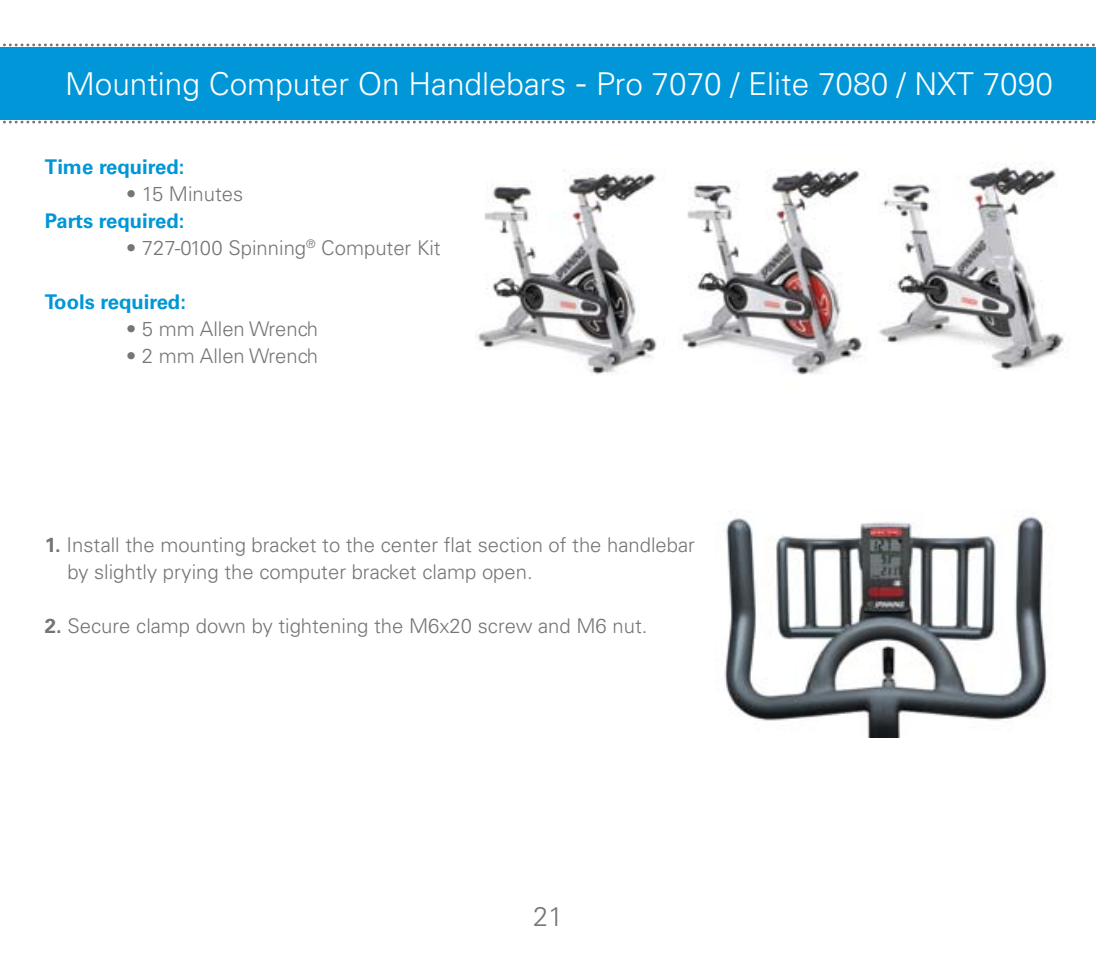
<style>
.page{position:relative;width:1096px;height:972px;background:#fff}
.page>*{position:absolute;margin:0;border:0;box-sizing:border-box;transform-origin:0 0}
.t1{font:300 31.5px "Univers";color:#fff}
.t2{font:300 27px "Univers";color:#777573}
.t3{font:300 20.25px/27px "Univers";color:#777573}
.t4{font:700 20.25px "Univers";color:#0096d7}
.s1{font-size:36px}
.s2{font-weight:700}
</style>
<div class="page">
<div style="left:0;top:48px;width:1095px;height:72px;background:#0096d7"></div>
<svg style="left:3px;top:121px;width:1092px;height:2px"></svg>
<svg style="left:3px;top:44px;width:1092px;height:2px"></svg>
<img style="left:724px;top:510px;width:323px;height:227px">
<img style="left:475px;top:170px;width:182px;height:205px">
<img style="left:682px;top:168px;width:184px;height:207px">
<img style="left:879px;top:164px;width:185px;height:206px">
<h1 class="t1" style="left:65px;top:65px;width:989px">Mounting Computer On Handlebars <span class="s1">-</span> Pro 7070 / Elite 7080 / NXT 7090</h1>
<p class="t4" style="left:45px;top:155px;width:141px">Time required:</p>
<p class="t3" style="left:126px;top:180px;width:119px">• 15 Minutes</p>
<p class="t4" style="left:45px;top:209px;width:141px">Parts required:</p>
<p class="t3" style="left:126px;top:234px;width:316px">• 727-0100 Spinning<sup>®</sup> Computer Kit</p>
<p class="t4" style="left:45px;top:290px;width:142px">Tools required:</p>
<p class="t3" style="left:126px;top:315px;width:193px">• 5 mm Allen Wrench</p>
<p class="t3" style="left:126px;top:342px;width:193px">• 2 mm Allen Wrench</p>
<p class="t3" style="left:67px;top:531px;width:629px;text-indent:-23px"><span class="s2">1.</span> Install the mounting bracket to the center flat section of the handlebar by slightly prying the computer bracket clamp open.</p>
<p class="t3" style="left:45px;top:612px;width:603px"><span class="s2">2.</span> Secure clamp down by tightening the M6x20 screw and M6 nut.</p>
<h2 class="t2" style="left:533px;top:901px;width:32px">21</h2>
</div>
